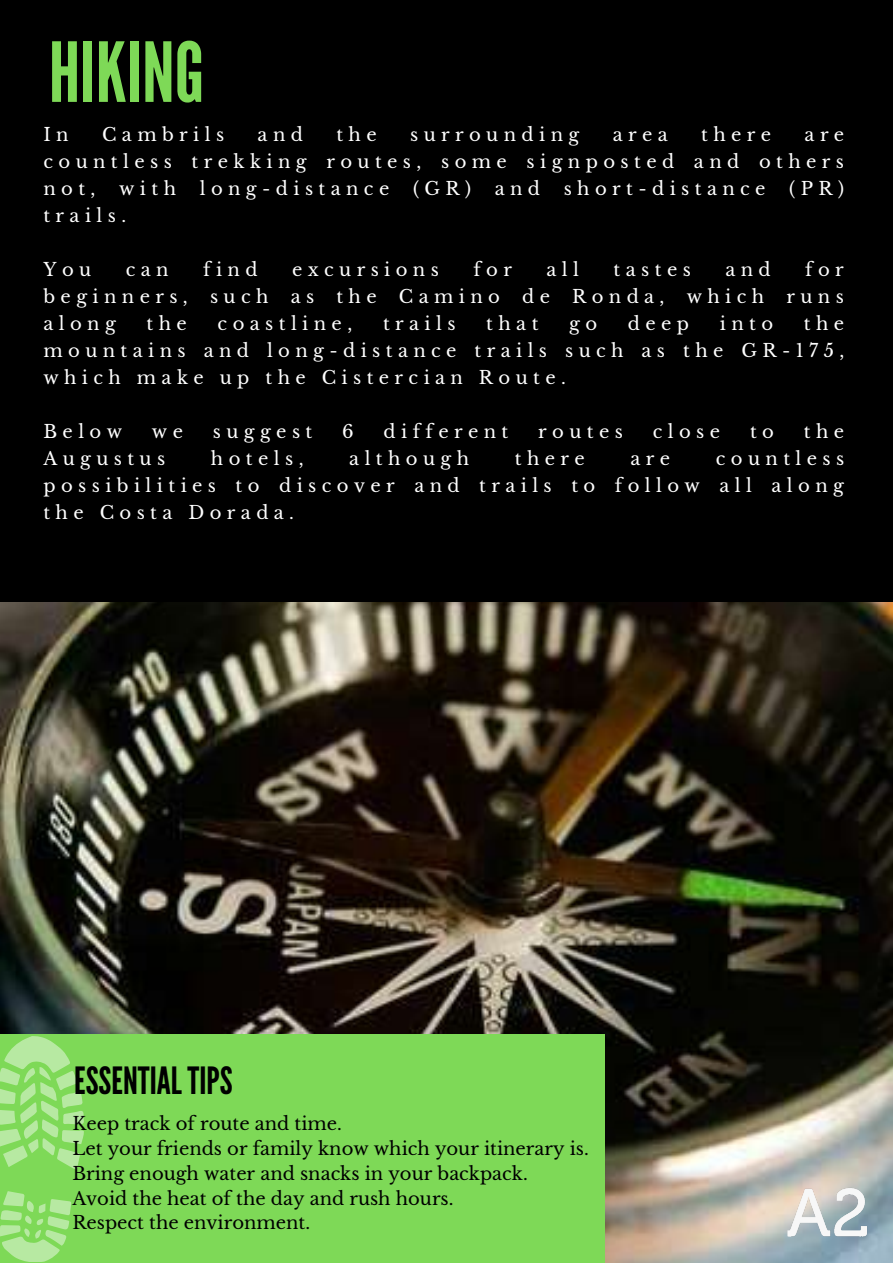
<style>
.page{position:relative;width:893px;height:1263px;background:#fff}
.page>*{position:absolute;margin:0;border:0;box-sizing:border-box;transform-origin:0 0}
.t1{font:82.5px "League Gothic";color:#7ed957}
.t2{font:37.5px "League Gothic";color:#000}
.t3{font:18px/27px "Libre Baskerville";letter-spacing:.3em;color:#fff;text-align:justify}
.t4{font:18px/24.8px "Libre Baskerville";color:#000}
</style>
<div class="page">
<img style="left:0;top:602px;width:893px;height:661px">
<div style="left:0;top:0;width:893px;height:602px;background:#000"></div>
<div style="left:0;top:1035px;width:604px;height:228px;background:#7ed957"></div>
<img style="left:783px;top:1174px;width:110px;height:77px">
<svg style="left:0;top:1036px;width:84px;height:133px"></svg>
<svg style="left:0;top:1191px;width:71px;height:71px"></svg>
<h1 class="t1" style="left:49px;top:25px;width:157px">HIKING</h1>
<p class="t3" style="left:43px;top:121px;width:27px">I n</p>
<p class="t3" style="left:102px;top:121px;width:124px">Cambrils</p>
<p class="t3" style="left:258px;top:121px;width:47px">and</p>
<p class="t3" style="left:336px;top:121px;width:42px">the</p>
<p class="t3" style="left:410px;top:121px;width:171px">surrounding</p>
<p class="t3" style="left:612px;top:121px;width:57px">area</p>
<p class="t3" style="left:701px;top:121px;width:72px">there</p>
<p class="t3" style="left:43px;top:121px;width:802px;text-indent:761px">are countless trekking routes, some signposted and others not,</p>
<p class="t3" style="left:119px;top:175px;width:58px">with</p>
<p class="t3" style="left:200px;top:175px;width:191px">long-distance</p>
<p class="t3" style="left:413px;top:175px;width:128px">(GR) and</p>
<p class="t3" style="left:564px;top:175px;width:203px">short-distance</p>
<p class="t3" style="left:789px;top:175px;width:56px">(PR)</p>
<p class="t3" style="left:43px;top:202px;width:84px">trails.</p>
<p class="t3" style="left:43px;top:256px;width:49px">You</p>
<p class="t3" style="left:126px;top:256px;width:44px">can</p>
<p class="t3" style="left:203px;top:256px;width:56px">find</p>
<p class="t3" style="left:292px;top:256px;width:148px">excursions</p>
<p class="t3" style="left:473px;top:256px;width:40px">for</p>
<p class="t3" style="left:546px;top:256px;width:34px">all</p>
<p class="t3" style="left:613px;top:256px;width:79px">tastes</p>
<p class="t3" style="left:725px;top:256px;width:47px">and</p>
<p class="t3" style="left:43px;top:256px;width:802px;text-indent:762px">for beginners, such as the Camino de Ronda, which runs along</p>
<p class="t3" style="left:43px;top:310px;width:802px;text-indent:760px">the mountains and long-distance trails such as the GR-175, which make up the Cistercian Route.</p>
<p class="t3" style="left:43px;top:418px;width:80px">Below</p>
<p class="t3" style="left:152px;top:418px;width:33px">w e</p>
<p class="t3" style="left:213px;top:418px;width:101px">suggest</p>
<p class="t3" style="left:342px;top:418px;width:13px">6</p>
<p class="t3" style="left:383px;top:418px;width:126px">different</p>
<p class="t3" style="left:538px;top:418px;width:86px">routes</p>
<p class="t3" style="left:653px;top:418px;width:69px">close</p>
<p class="t3" style="left:750px;top:418px;width:25px">t o</p>
<p class="t3" style="left:804px;top:418px;width:42px">the</p>
<p class="t3" style="left:43px;top:445px;width:123px">Augustus</p>
<p class="t3" style="left:211px;top:445px;width:94px">hotels,</p>
<p class="t3" style="left:349px;top:445px;width:121px">although</p>
<p class="t3" style="left:515px;top:445px;width:72px">there</p>
<p class="t3" style="left:630px;top:445px;width:41px">are</p>
<p class="t3" style="left:147px;top:310px;width:42px">the</p>
<p class="t3" style="left:218px;top:310px;width:136px">coastline,</p>
<p class="t3" style="left:383px;top:310px;width:74px">trails</p>
<p class="t3" style="left:486px;top:310px;width:54px">that</p>
<p class="t3" style="left:569px;top:310px;width:29px">g o</p>
<p class="t3" style="left:628px;top:310px;width:63px">deep</p>
<p class="t3" style="left:720px;top:310px;width:55px">into</p>
<p class="t3" style="left:43px;top:445px;width:802px;text-indent:672px">countless possibilities to discover and trails to follow all along the Costa Dorada.</p>
<h2 class="t2" style="left:74px;top:1059px;width:160px">ESSENTIALTIPS</h2>
<p class="t4" style="left:72px;top:1112px;width:518px">Keep track of route and time.<br>Let your friends or family know which your itinerary is.<br>Bring enough water and snacks in your backpack.<br>Avoid the heat of the day and rush hours.<br>Respect the environment.</p>
</div>
